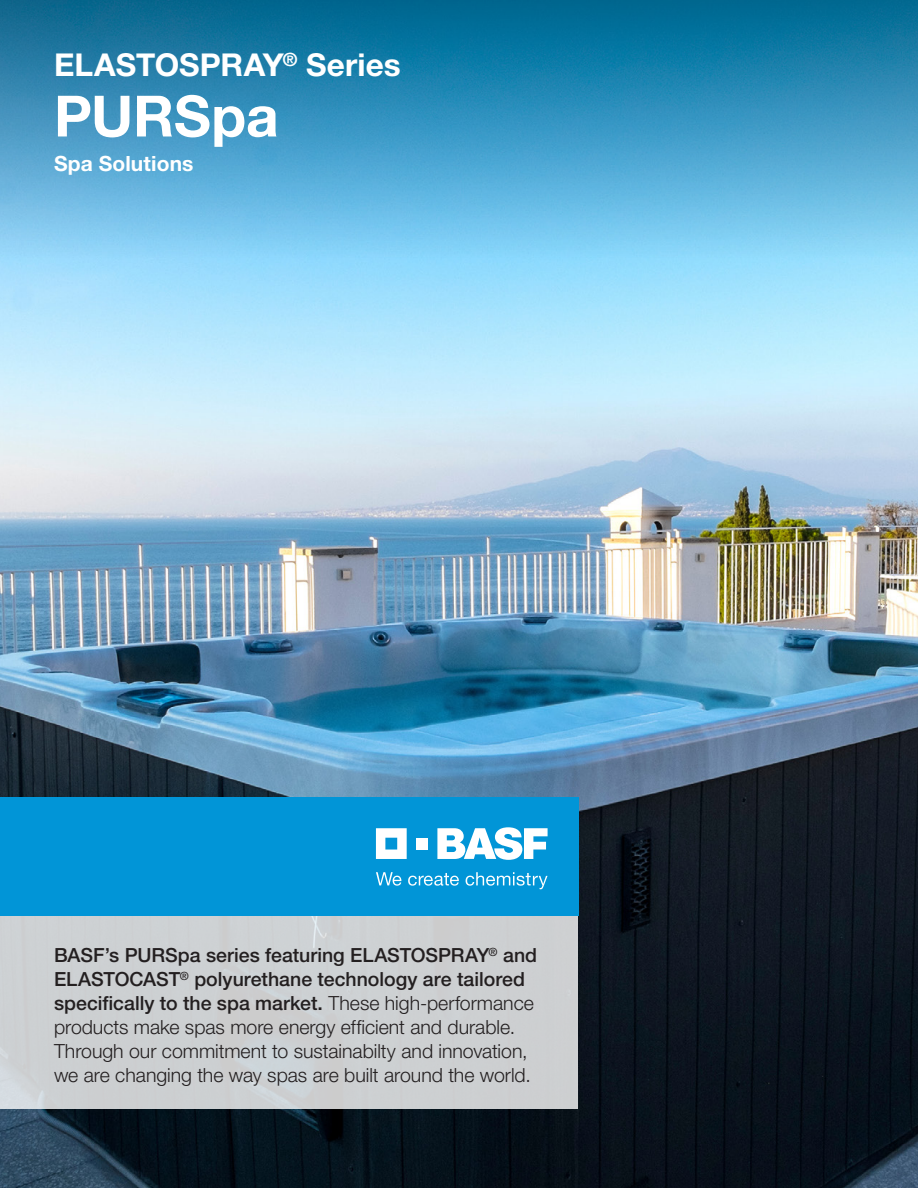
<style>
.page{position:relative;width:918px;height:1188px;background:#fff}
.page>*{position:absolute;margin:0;border:0;box-sizing:border-box;transform-origin:0 0}
.t1{font:700 57px "Helvetica Neue LT Std";letter-spacing:-.005em;color:#fff}
.t2{font:700 31.5px "Helvetica Neue LT Std";letter-spacing:.005em;color:#fff}
.t3{font:700 21px "Helvetica Neue LT Std";letter-spacing:.005em;color:#fff}
.t4{font:300 19.5px/24px "Helvetica Neue LT Std";color:#231f20}
.s1{font-weight:500}
</style>
<div class="page">
<img style="left:0;top:259px;width:918px;height:929px">
<div style="left:0;top:916px;width:578px;height:193px;background:#cdd0d2"></div>
<div style="left:0;top:797px;width:578px;height:119px;background:#0195d7"></div>
<svg style="left:376px;top:828px;width:31px;height:31px"></svg>
<div style="left:416px;top:838px;width:12px;height:12px;background:#fff"></div>
<svg style="left:437px;top:827px;width:111px;height:33px"></svg>
<svg style="left:376px;top:872px;width:25px;height:14px"></svg>
<svg style="left:408px;top:873px;width:51px;height:13px"></svg>
<svg style="left:466px;top:872px;width:82px;height:17px"></svg>
<svg style="left:0;top:0;width:918px;height:259px;background:#419bc5"></svg>
<p class="t2" style="left:54px;top:46px;width:348px">ELASTOSPRAY<sup>®</sup> Series</p>
<p class="t1" style="left:54px;top:81px;width:226px">PURSpa</p>
<p class="t3" style="left:54px;top:151px;width:141px">Spa Solutions</p>
<p class="t4" style="left:54px;top:943px;width:485px"><span class="s1">BASF’s PURSpa series featuring ELASTOSPRAY</span><sup>®</sup> <span class="s1">and ELASTOCAST</span><sup>®</sup> <span class="s1">polyurethane technology are tailored specifically to the spa market.</span> These high-performance products make spas more energy efficient and durable.<br>Through our commitment to sustainabilty and innovation, we are changing the way spas are built around the world.</p>
</div>
